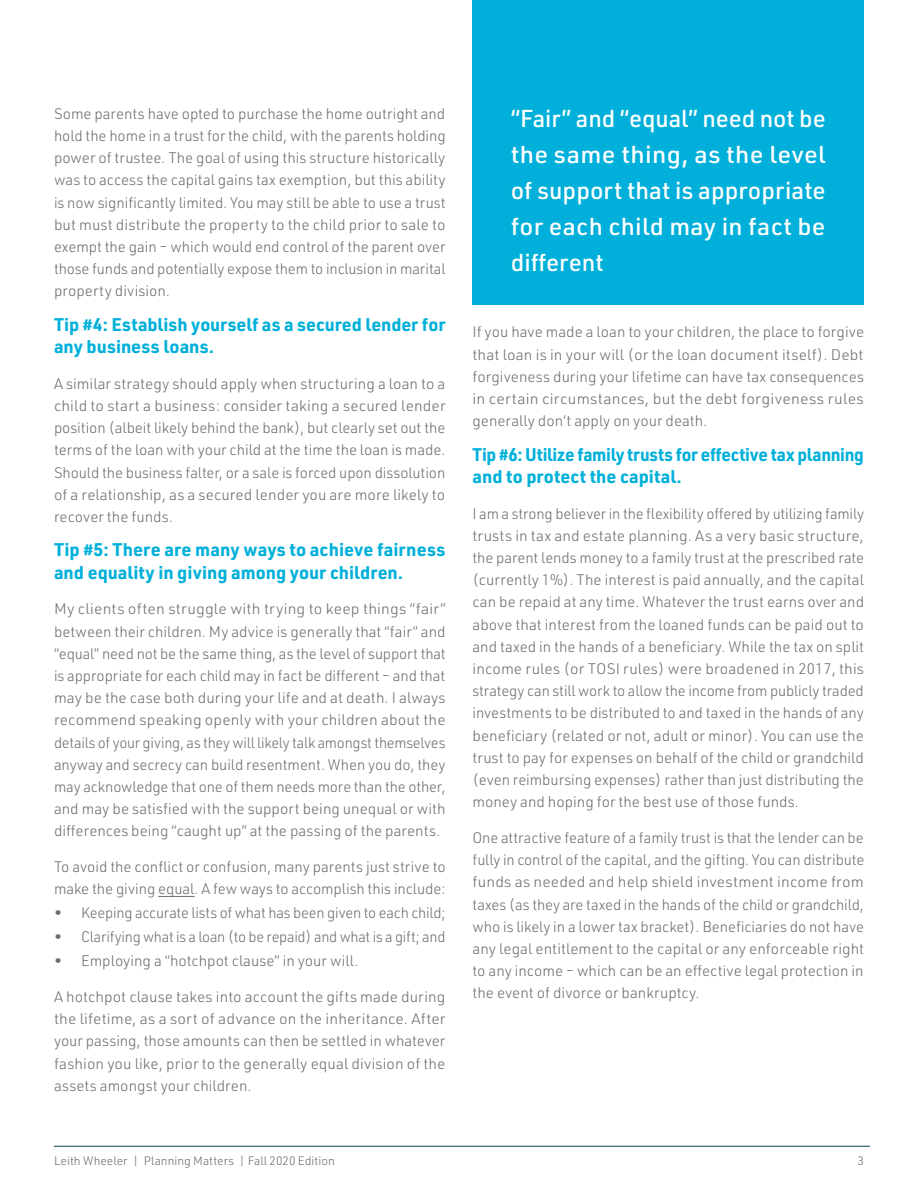
<style>
.page{position:relative;width:918px;height:1188px;background:#fff}
.page>*{position:absolute;margin:0;border:0;box-sizing:border-box;transform-origin:0 0}
.t1{font:500 24px/36px "URWDIN";letter-spacing:.005em;color:#fff;text-align:justify}
.t2{font:700 18px/22.2px "URWDIN";color:#00b0da}
.t3{font:700 18px/22.2px "URWDIN";color:#00b0da;scale:.96 1}
.t4{font:300 15px/22.2px "URWDIN";color:#6d6e71;text-align:justify}
.t5{font:300 15px/22.2px "URWDIN";color:#6d6e71;text-align:justify;scale:1.04 1}
.t6{font:300 12px "URWDIN";color:#6d6e71}
</style>
<div class="page">
<hr style="left:158px;top:896px;width:37px;height:1px;background:#6d6e71">
<div style="left:472px;top:0;width:392px;height:304px;background:#00b0da"></div>
<hr style="left:54px;top:1146px;width:816px;height:1px;background:#004251">
<p class="t4" style="left:54px;top:102px;width:393px">Some parents have opted to purchase the home outright and hold the home in a trust for the child, with the parents holding power of trustee. The goal of using this structure historically was to access the capital gains tax exemption, but this ability is now significantly limited. You may still be able to use a trust but must distribute the property to the child prior to sale to exempt the gain – which would end control of the parent over those funds and potentially expose them to inclusion in marital property division.</p>
<p class="t2" style="left:54px;top:313px;width:393px">Tip #4: Establish yourself as a secured lender for any business loans.</p>
<p class="t4" style="left:54px;top:372px;width:393px">A similar strategy should apply when structuring a loan to a child to start a business: consider taking a secured lender position (albeit likely behind the bank), but clearly set out the terms of the loan with your child at the time the loan is made.<br>Should the business falter, or a sale is forced upon dissolution of a relationship, as a secured lender you are more likely to recover the funds.</p>
<p class="t2" style="left:54px;top:538px;width:393px">Tip #5: There are many ways to achieve fairness and equality in giving among your children.</p>
<p class="t5" style="left:54px;top:597px;width:378px">My clients often struggle with trying to keep things “fair” between their children. My advice is generally that “fair” and “equal” need not be the same thing, as the level of support that is appropriate for each child may in fact be different – and that may be the case both during your life and at death. I always recommend speaking openly with your children about the details of your giving, as they will likely talk amongst themselves anyway and secrecy can build resentment. When you do, they may acknowledge that one of them needs more than the other, and may be satisfied with the support being unequal or with differences being “caught up” at the passing of the parents.</p>
<p class="t4" style="left:54px;top:855px;width:393px">To avoid the conflict or confusion, many parents just strive to make the giving equal. A few ways to accomplish this include:</p>
<p class="t4" style="left:54px;top:901px;width:393px">• Keeping accurate lists of what has been given to each child;</p>
<p class="t4" style="left:54px;top:925px;width:393px">• Clarifying what is a loan (to be repaid) and what is a gift; and</p>
<p class="t4" style="left:54px;top:949px;width:306px">• Employing a “hotchpot clause” in your will.</p>
<p class="t4" style="left:54px;top:985px;width:393px">A hotchpot clause takes into account the gifts made during the lifetime, as a sort of advance on the inheritance. After your passing, those amounts can then be settled in whatever fashion you like, prior to the generally equal division of the assets amongst your children.</p>
<h1 class="t1" style="left:511px;top:100px;width:316px">“Fair” and “equal” need not be the same thing, as the level of support that is appropriate for each child may in fact be different</h1>
<p class="t4" style="left:472px;top:321px;width:393px">If you have made a loan to your children, the place to forgive that loan is in your will (or the loan document itself). Debt forgiveness during your lifetime can have tax consequences in certain circumstances, but the debt forgiveness rules generally don’t apply on your death.</p>
<p class="t3" style="left:472px;top:442px;width:409px">Tip #6: Utilize family trusts for effective tax planning and to protect the capital.</p>
<p class="t4" style="left:472px;top:502px;width:393px">I am a strong believer in the flexibility offered by utilizing family trusts in tax and estate planning. As a very basic structure, the parent lends money to a family trust at the prescribed rate (currently 1%). The interest is paid annually, and the capital can be repaid at any time. Whatever the trust earns over and above that interest from the loaned funds can be paid out to and taxed in the hands of a beneficiary. While the tax on split income rules (or TOSI rules) were broadened in 2017, this strategy can still work to allow the income from publicly traded investments to be distributed to and taxed in the hands of any beneficiary (related or not, adult or minor). You can use the trust to pay for expenses on behalf of the child or grandchild (even reimbursing expenses) rather than just distributing the money and hoping for the best use of those funds.</p>
<p class="t4" style="left:472px;top:826px;width:393px">One attractive feature of a family trust is that the lender can be fully in control of the capital, and the gifting. You can distribute funds as needed and help shield investment income from taxes (as they are taxed in the hands of the child or grandchild, who is likely in a lower tax bracket). Beneficiaries do not have any legal entitlement to the capital or any enforceable right to any income – which can be an effective legal protection in the event of divorce or bankruptcy.</p>
<p class="t6" style="left:54px;top:1153px;width:282px">Leith Wheeler | Planning Matters | Fall 2020 Edition</p>
<p class="t6" style="left:858px;top:1153px;width:8px">3</p>
</div>
